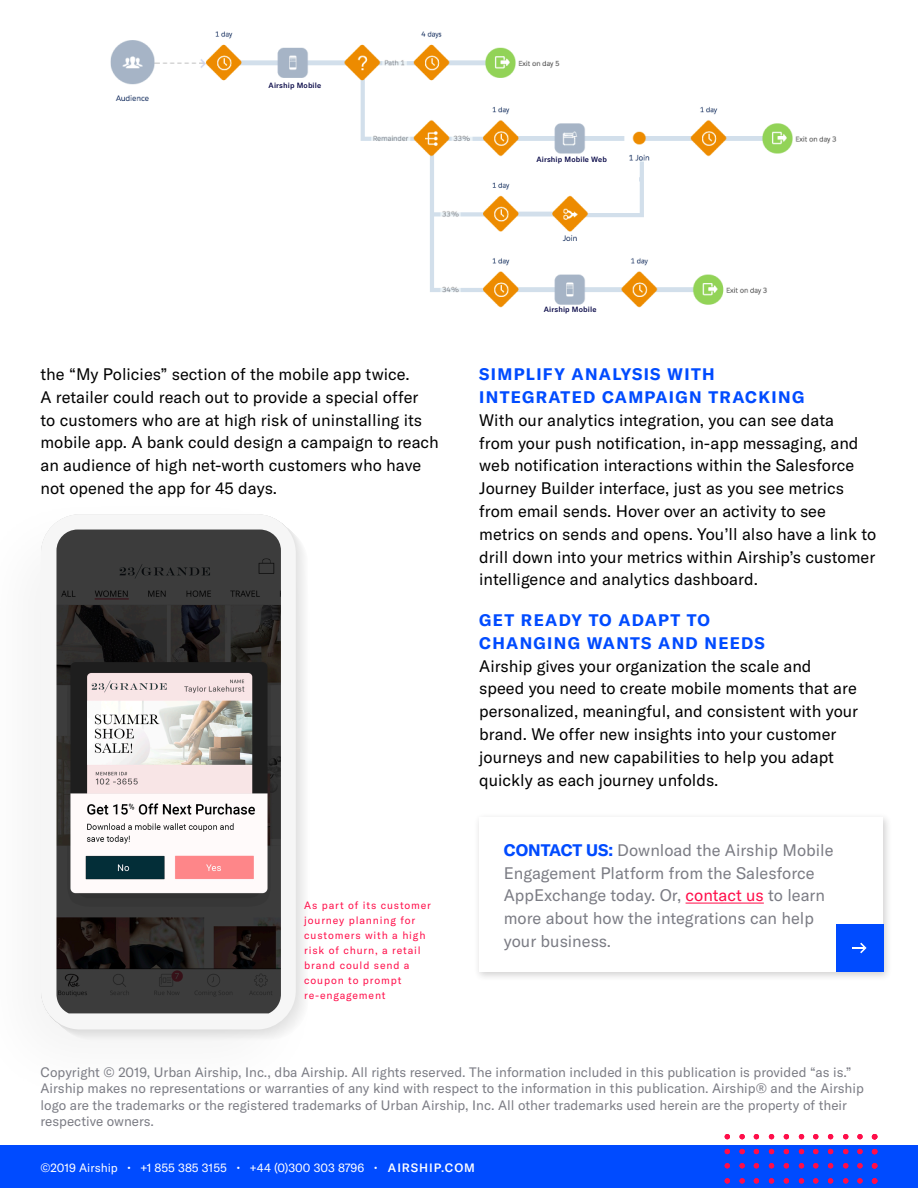
<style>
.page{position:relative;width:918px;height:1188px;background:#fff}
.page>*{position:absolute;margin:0;border:0;box-sizing:border-box;transform-origin:0 0}
.Body_copy{font:16.5px/22.8px "GT America";color:#000}
.Body_copy-2{font:16.5px/22.8px "GT America";color:#7b7c84}
.Body_Head_Bold_Pacif{font:700 16.5px/22.8px "GT America";letter-spacing:.08em;color:#004bff}
.t1{font:13.5px/16.5px "GT America";color:#7b7c84}
.t2{font:12px "GT America";color:#fff}
.Body_Copy_Bullet_Ind{font:10.5px/15px "GT America";letter-spacing:.08em;color:#ff0d49}
.t3{font:500 7.5px "GT America";letter-spacing:.02em;color:#040444}
.s1{font-weight:700;color:#004bff}
.s2{color:#ff0d49}
.s3{font-weight:500}
</style>
<div class="page">
<div style="left:0;top:1145px;width:918px;height:43px;background:#004bff"></div>
<svg style="left:725px;top:1134px;width:153px;height:50px"></svg>
<div style="left:41px;top:514px;width:255px;height:515px;background:#f6f6f6;border-radius:39px"></div>
<img style="left:56px;top:530px;width:225px;height:483px">
<img style="left:110px;top:31px;width:727px;height:277px">
<div style="left:474px;top:813px;width:418px;height:168px;background:#231f20;opacity:.2"></div>
<div style="left:479px;top:817px;width:404px;height:155px;background:#fff"></div>
<div style="left:836px;top:924px;width:47px;height:48px;background:#004bff"></div>
<svg style="left:852px;top:943px;width:15px;height:10px"></svg>
<hr style="left:686px;top:903px;width:78px;height:1px;background:#ff0d49">
<div style="left:260px;top:84px;width:70px;height:21px;background:#fff"></div>
<div style="left:528px;top:158px;width:87px;height:21px;background:#fff"></div>
<p class="t3" style="left:269px;top:81px;width:54px">Airship Mobile</p>
<p class="t3" style="left:536px;top:155px;width:72px">Airship Mobile Web</p>
<p class="Body_copy" style="left:40px;top:363px;width:400px">the “My Policies” section of the mobile app twice.<br>A retailer could reach out to provide a special offer<br>to customers who are at high risk of uninstalling its mobile app. A bank could design a campaign to reach an audience of high net-worth customers who have not opened the app for 45 days.</p>
<p class="Body_Copy_Bullet_Ind" style="left:304px;top:898px;width:128px">As part of its customer journey planning for customers with a high risk of churn, a retail brand could send a coupon to prompt re-engagement</p>
<p class="t3" style="left:544px;top:305px;width:54px">Airship Mobile</p>
<p class="Body_Head_Bold_Pacif" style="left:479px;top:363px;width:327px">SIMPLIFY ANALYSIS WITH<br>INTEGRATED CAMPAIGN TRACKING</p>
<p class="Body_copy" style="left:479px;top:409px;width:399px">With our analytics integration, you can see data<br>from your push notification, in-app messaging, and web notification interactions within the Salesforce Journey Builder interface, just as you see metrics from email sends. Hover over an activity to see metrics on sends and opens. You’ll also have a link to drill down into your metrics within Airship’s customer intelligence and analytics dashboard.</p>
<p class="Body_Head_Bold_Pacif" style="left:479px;top:608px;width:287px">GET READY TO ADAPT TO<br>CHANGING WANTS AND NEEDS</p>
<p class="Body_copy" style="left:479px;top:654px;width:380px">Airship gives your organization the scale and speed you need to create mobile moments that are personalized, meaningful, and consistent with your brand. We offer new insights into your customer journeys and new capabilities to help you adapt quickly as each journey unfolds.</p>
<p class="Body_copy-2" style="left:504px;top:839px;width:331px"><span class="s1">CONTACT US:</span> Download the Airship Mobile Engagement Platform from the Salesforce AppExchange today. Or, <span class="s2">contact us</span> to learn more about how the integrations can help your business.</p>
<p class="t1" style="left:40px;top:1064px;width:825px">Copyright © 2019, Urban Airship, Inc., dba Airship. All rights reserved. The information included in this publication is provided “as is.” Airship makes no representations or warranties of any kind with respect to the information in this publication. Airship® and the Airship logo are the trademarks or the registered trademarks of Urban Airship, Inc. All other trademarks used herein are the property of their respective owners.</p>
<p class="t2" style="left:40px;top:1161px;width:436px">©2019 Airship • +1 855 385 3155 • +44 (0)300 303 8796 • <span class="s3">AIRSHIP.COM</span></p>
</div>
